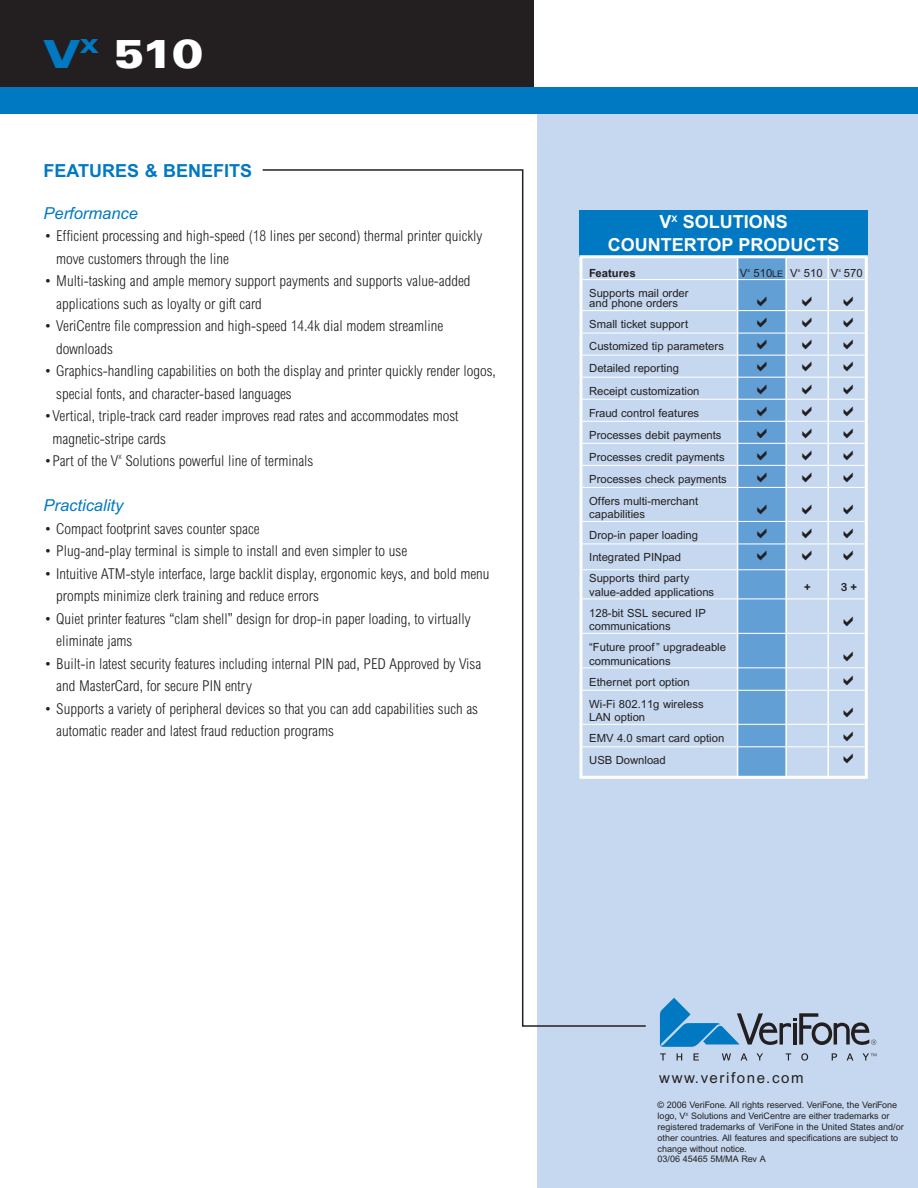
<style>
.page{position:relative;width:918px;height:1188px;background:#fff}
.page>*{position:absolute;margin:0;border:0;box-sizing:border-box;transform-origin:0 0}
.t1{font:900 42px "Universal";color:#fff}
.t2{font:700 18px/22.5px "Arial";color:#fff;text-align:center}
.t3{font:700 18px "Arial";color:#0079c2}
.t4{font:italic 16.5px "Arial";color:#0079c2}
.t5{font:300 condensed 15px/22.5px "Arial";color:#231f20}
.t6{font:15px "Arial";letter-spacing:.11em;color:#231f20}
.t7{font:11.25px/22px "Arial";color:#231f20}
.t8{font:700 11.25px "Arial";color:#231f20}
.t9{font:11.25px "Arial Rounded MT Bold";color:#231f20}
.t10{font:9px/10.8px "Arial";letter-spacing:-.005em;color:#231f20}
.t11{font:300 condensed 8.25px "Arial";color:#231f20}
.t12{font:5.25px "Arial";color:#231f20}
.s1{color:#0079c2}
.s2{font-size:9px}
</style>
<div class="page">
<div style="left:537px;top:101px;width:381px;height:1087px;background:#c6d8ef"></div>
<div style="left:0;top:0;width:534px;height:108px;background:#231f20"></div>
<div style="left:0;top:87px;width:918px;height:27px;background:#0079c2"></div>
<svg style="left:262px;top:169px;width:385px;height:858px"></svg>
<svg style="left:660px;top:1053px;width:6px;height:8px"></svg>
<svg style="left:677px;top:1053px;width:5px;height:8px"></svg>
<svg style="left:694px;top:1053px;width:5px;height:8px"></svg>
<svg style="left:722px;top:1053px;width:9px;height:8px"></svg>
<svg style="left:741px;top:1053px;width:6px;height:8px"></svg>
<svg style="left:756px;top:1053px;width:7px;height:8px"></svg>
<svg style="left:786px;top:1053px;width:5px;height:8px"></svg>
<svg style="left:801px;top:1053px;width:7px;height:8px"></svg>
<svg style="left:832px;top:1053px;width:5px;height:8px"></svg>
<svg style="left:847px;top:1053px;width:6px;height:8px"></svg>
<svg style="left:863px;top:1053px;width:13px;height:8px"></svg>
<svg style="left:660px;top:998px;width:216px;height:49px"></svg>
<div style="left:738px;top:256px;width:48px;height:521px;background:#629fd5"></div>
<div style="left:579px;top:210px;width:289px;height:47px;background:#0079c2"></div>
<hr style="left:582px;top:279px;width:283px;height:1px;background:#fff">
<hr style="left:582px;top:310px;width:283px;height:1px;background:#fff">
<hr style="left:582px;top:333px;width:283px;height:1px;background:#fff">
<hr style="left:582px;top:355px;width:283px;height:1px;background:#fff">
<hr style="left:582px;top:377px;width:283px;height:1px;background:#fff">
<hr style="left:582px;top:399px;width:283px;height:1px;background:#fff">
<hr style="left:582px;top:421px;width:283px;height:1px;background:#fff">
<hr style="left:582px;top:443px;width:283px;height:1px;background:#fff">
<hr style="left:582px;top:465px;width:283px;height:1px;background:#fff">
<hr style="left:582px;top:487px;width:283px;height:1px;background:#fff">
<hr style="left:582px;top:521px;width:283px;height:1px;background:#fff">
<hr style="left:582px;top:543px;width:283px;height:1px;background:#fff">
<hr style="left:582px;top:569px;width:283px;height:1px;background:#fff">
<hr style="left:582px;top:598px;width:283px;height:1px;background:#fff">
<hr style="left:582px;top:633px;width:283px;height:1px;background:#fff">
<hr style="left:582px;top:667px;width:283px;height:1px;background:#fff">
<hr style="left:582px;top:690px;width:283px;height:1px;background:#fff">
<hr style="left:582px;top:724px;width:283px;height:1px;background:#fff">
<hr style="left:582px;top:746px;width:283px;height:1px;background:#fff">
<div style="left:579px;top:255px;width:289px;height:524px;border:3px solid #fff"></div>
<hr style="left:737px;top:257px;width:1px;height:520px;background:#fff">
<hr style="left:785px;top:257px;width:2px;height:520px;background:#fff">
<hr style="left:827px;top:255px;width:2px;height:522px;background:#fff">
<h1 class="t1" style="left:44px;top:29px;width:160px"><span class="s1">V</span><sup>X</sup> 510</h1>
<p class="t3" style="left:44px;top:160px;width:210px">FEATURES &amp; BENEFITS</p>
<p class="t4" style="left:44px;top:203px;width:96px">Performance</p>
<p class="t5" style="left:56px;top:226px;width:428px;text-indent:-13px">• Efficient processing and high-speed (18 lines per second) thermal printer quickly move customers through the line</p>
<p class="t5" style="left:56px;top:271px;width:416px;text-indent:-13px">• Multi-tasking and ample memory support payments and supports value-added applications such as loyalty or gift card</p>
<p class="t5" style="left:56px;top:316px;width:389px;text-indent:-13px">• VeriCentre file compression and high-speed 14.4k dial modem streamline downloads</p>
<p class="t5" style="left:56px;top:361px;width:441px;text-indent:-13px">• Graphics-handling capabilities on both the display and printer quickly render logos, special fonts, and character-based languages</p>
<p class="t5" style="left:52px;top:406px;width:408px;text-indent:-9px">•Vertical, triple-track card reader improves read rates and accommodates most magnetic-stripe cards</p>
<p class="t5" style="left:44px;top:451px;width:76px">•Part of the V</p>
<p class="t11" style="left:118px;top:453px;width:5px">x</p>
<p class="t5" style="left:125px;top:451px;width:190px">Solutions powerful line of terminals</p>
<p class="t4" style="left:44px;top:496px;width:81px">Practicality</p>
<p class="t5" style="left:44px;top:518px;width:218px">• Compact footprint saves counter space</p>
<p class="t5" style="left:44px;top:541px;width:365px">• Plug-and-play terminal is simple to install and even simpler to use</p>
<p class="t5" style="left:56px;top:563px;width:435px;text-indent:-13px">• Intuitive ATM-style interface, large backlit display, ergonomic keys, and bold menu prompts minimize clerk training and reduce errors</p>
<p class="t5" style="left:56px;top:608px;width:416px;text-indent:-13px">• Quiet printer features “clam shell” design for drop-in paper loading, to virtually eliminate jams</p>
<p class="t5" style="left:56px;top:653px;width:427px;text-indent:-13px">• Built-in latest security features including internal PIN pad, PED Approved by Visa and MasterCard, for secure PIN entry</p>
<p class="t5" style="left:56px;top:698px;width:423px;text-indent:-13px">• Supports a variety of peripheral devices so that you can add capabilities such as automatic reader and latest fraud reduction programs</p>
<p class="t2" style="left:608px;top:211px;width:233px">V<sup>X</sup> SOLUTIONS<br>COUNTERTOP PRODUCTS</p>
<p class="t8" style="left:589px;top:269px;width:48px">Features</p>
<p class="t7" style="left:740px;top:263px;width:9px">V</p>
<p class="t12" style="left:747px;top:268px;width:4px">x</p>
<p class="t7" style="left:754px;top:263px;width:46px">510<span class="s2">LE</span> V</p>
<p class="t12" style="left:798px;top:268px;width:4px">x</p>
<p class="t7" style="left:804px;top:263px;width:36px">510 V</p>
<p class="t12" style="left:838px;top:268px;width:4px">x</p>
<p class="t7" style="left:844px;top:263px;width:20px">570</p>
<p class="t7" style="left:589px;top:289px;width:101px;line-height:10.5px">Supports mail order and phone orders</p>
<p class="t7" style="left:589px;top:314px;width:139px">Small ticket support<br>Customized tip parameters<br>Detailed reporting<br>Receipt customization<br>Fraud control features<br>Processes debit payments<br>Processes credit payments<br>Processes check payments<br>Offers multi-merchant</p>
<p class="t7" style="left:589px;top:505px;width:110px;line-height:21px">capabilities<br>Drop-in paper loading</p>
<p class="t7" style="left:589px;top:548px;width:102px;line-height:21px">Integrated PINpad<br>Supports third party</p>
<p class="t9" style="left:804px;top:581px;width:8px">+</p>
<p class="t9" style="left:841px;top:581px;width:18px">3 +</p>
<p class="t7" style="left:589px;top:582px;width:127px;line-height:21px">value-added applications<br>128-bit SSL secured IP</p>
<p class="t7" style="left:589px;top:617px;width:138px;line-height:21px">communications<br>“Future proof ” upgradeable</p>
<p class="t7" style="left:589px;top:651px;width:102px;line-height:21px">communications<br>Ethernet port option</p>
<p class="t7" style="left:589px;top:698px;width:116px;line-height:13.5px">Wi-Fi 802.11g wireless<br>LAN option</p>
<p class="t7" style="left:589px;top:728px;width:137px">EMV 4.0 smart card option<br>USB Download</p>
<p class="t6" style="left:659px;top:1072px;width:146px">www.verifone.com</p>
<p class="t10" style="left:658px;top:1101px;width:248px">© 2006 VeriFone. All rights reserved. VeriFone, the VeriFone logo, V<sup>X</sup> Solutions and VeriCentre are either trademarks or registered trademarks of VeriFone in the United States and/or other countries. All features and specifications are subject to change without notice.<br>03/06 45465 5M/MA Rev A</p>
</div>
